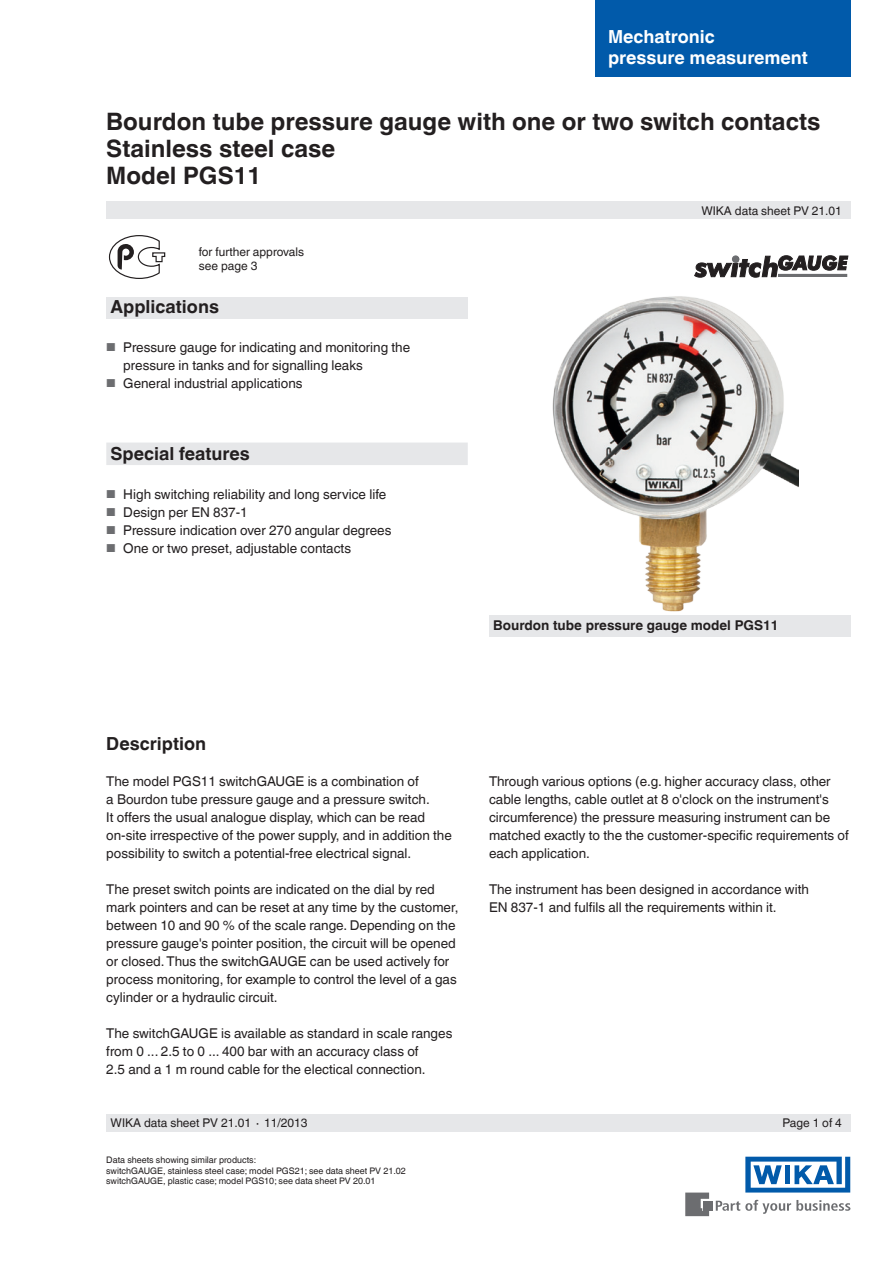
<style>
.page{position:relative;width:893px;height:1263px;background:#fff}
.page>*{position:absolute;margin:0;border:0;box-sizing:border-box;transform-origin:0 0}
.t1{font:700 24px/27px "Helvetica World";color:#231f20}
.t2{font:700 18px "Helvetica World";color:#231f20}
.t3{font:700 18px/21px "Helvetica World";color:#fff}
.t4{font:13.5px/18px "Helvetica World";color:#231f20}
.t5{font:700 13.5px "Helvetica World";color:#231f20}
.t6{font:12px/13.5px "Helvetica World";color:#231f20}
.t7{font:9px/10.5px "Helvetica World";color:#231f20}
.s1{font-size:11.55px;color:#6c6d70}
</style>
<div class="page">
<div style="left:106px;top:298px;width:362px;height:21px;background:#e6e7e9"></div>
<svg style="left:716px;top:1200px;width:134px;height:14px"></svg>
<div style="left:703px;top:1201px;width:9px;height:9px;background:#6c6d70"></div>
<svg style="left:685px;top:1192px;width:24px;height:24px"></svg>
<svg style="left:745px;top:1157px;width:105px;height:35px"></svg>
<div style="left:106px;top:202px;width:744px;height:17px;background:#e6e7e9"></div>
<div style="left:106px;top:1114px;width:744px;height:17px;background:#e6e7e9"></div>
<svg style="left:109px;top:235px;width:56px;height:44px"></svg>
<div style="left:489px;top:615px;width:361px;height:21px;background:#e6e7e9"></div>
<div style="left:106px;top:442px;width:362px;height:23px;background:#e6e7e9"></div>
<div style="left:595px;top:0;width:255px;height:77px;background:#015aaa"></div>
<img style="left:552px;top:296px;width:247px;height:316px">
<svg style="left:694px;top:255px;width:154px;height:23px"></svg>
<div style="left:732px;top:256px;width:7px;height:6px;background:#6c6d70;border-radius:50%"></div>
<div style="left:732px;top:256px;width:7px;height:7px;border:1px solid #6c6d70;border-radius:50%"></div>
<hr style="left:778px;top:274px;width:69px;height:3px;background:#6c6d70">
<h2 class="t3" style="left:608px;top:26px;width:201px">Mechatronic<br>pressure measurement</h2>
<h1 class="t1" style="left:106px;top:108px;width:716px">Bourdon tube pressure gauge with one or two switch contacts<br>Stainless steel case<br>Model PGS11</h1>
<p class="t6" style="left:199px;top:245px;width:107px">for further approvals see page 3</p>
<h2 class="t2" style="left:111px;top:296px;width:110px">Applications</h2>
<p class="t4" style="left:123px;top:338px;width:288px;text-indent:-17px"><span class="s1">■</span> Pressure gauge for indicating and monitoring the pressure in tanks and for signalling leaks</p>
<p class="t4" style="left:106px;top:374px;width:198px"><span class="s1">■</span> General industrial applications</p>
<h2 class="t2" style="left:111px;top:443px;width:141px">Special features</h2>
<p class="t4" style="left:106px;top:485px;width:282px"><span class="s1">■</span> High switching reliability and long service life</p>
<p class="t4" style="left:106px;top:503px;width:143px"><span class="s1">■</span> Design per EN 837-1</p>
<p class="t4" style="left:106px;top:521px;width:287px"><span class="s1">■</span> Pressure indication over 270 angular degrees</p>
<p class="t4" style="left:106px;top:539px;width:246px"><span class="s1">■</span> One or two preset, adjustable contacts</p>
<p class="t6" style="left:701px;top:204px;width:142px">WIKA data sheet PV 21.01</p>
<p class="t5" style="left:493px;top:618px;width:287px">Bourdon tube pressure gauge model PGS11</p>
<h2 class="t2" style="left:106px;top:733px;width:101px">Description</h2>
<p class="t4" style="left:106px;top:772px;width:347px">The model PGS11 switchGAUGE is a combination of<br>a Bourdon tube pressure gauge and a pressure switch.<br>It offers the usual analogue display, which can be read on-site irrespective of the power supply, and in addition the possibility to switch a potential-free electrical signal.</p>
<p class="t4" style="left:106px;top:880px;width:354px">The preset switch points are indicated on the dial by red mark pointers and can be reset at any time by the customer, between 10 and 90 % of the scale range. Depending on the pressure gauge's pointer position, the circuit will be opened or closed. Thus the switchGAUGE can be used actively for process monitoring, for example to control the level of a gas cylinder or a hydraulic circuit.</p>
<p class="t4" style="left:106px;top:1024px;width:348px">The switchGAUGE is available as standard in scale ranges from 0 ... 2.5 to 0 ... 400 bar with an accuracy class of<br>2.5 and a 1 m round cable for the electical connection.</p>
<p class="t4" style="left:489px;top:772px;width:361px">Through various options (e.g. higher accuracy class, other cable lengths, cable outlet at 8 o'clock on the instrument's circumference) the pressure measuring instrument can be matched exactly to the the customer-specific requirements of each application.</p>
<p class="t4" style="left:489px;top:880px;width:321px">The instrument has been designed in accordance with<br>EN 837-1 and fulfils all the requirements within it.</p>
<p class="t6" style="left:111px;top:1116px;width:198px">WIKA data sheet PV 21.01 ∙ 11/2013</p>
<p class="t6" style="left:782px;top:1116px;width:61px">Page 1 of 4</p>
<p class="t7" style="left:106px;top:1155px;width:301px">Data sheets showing similar products:<br>switchGAUGE, stainless steel case; model PGS21; see data sheet PV 21.02 switchGAUGE, plastic case; model PGS10; see data sheet PV 20.01</p>
</div>
